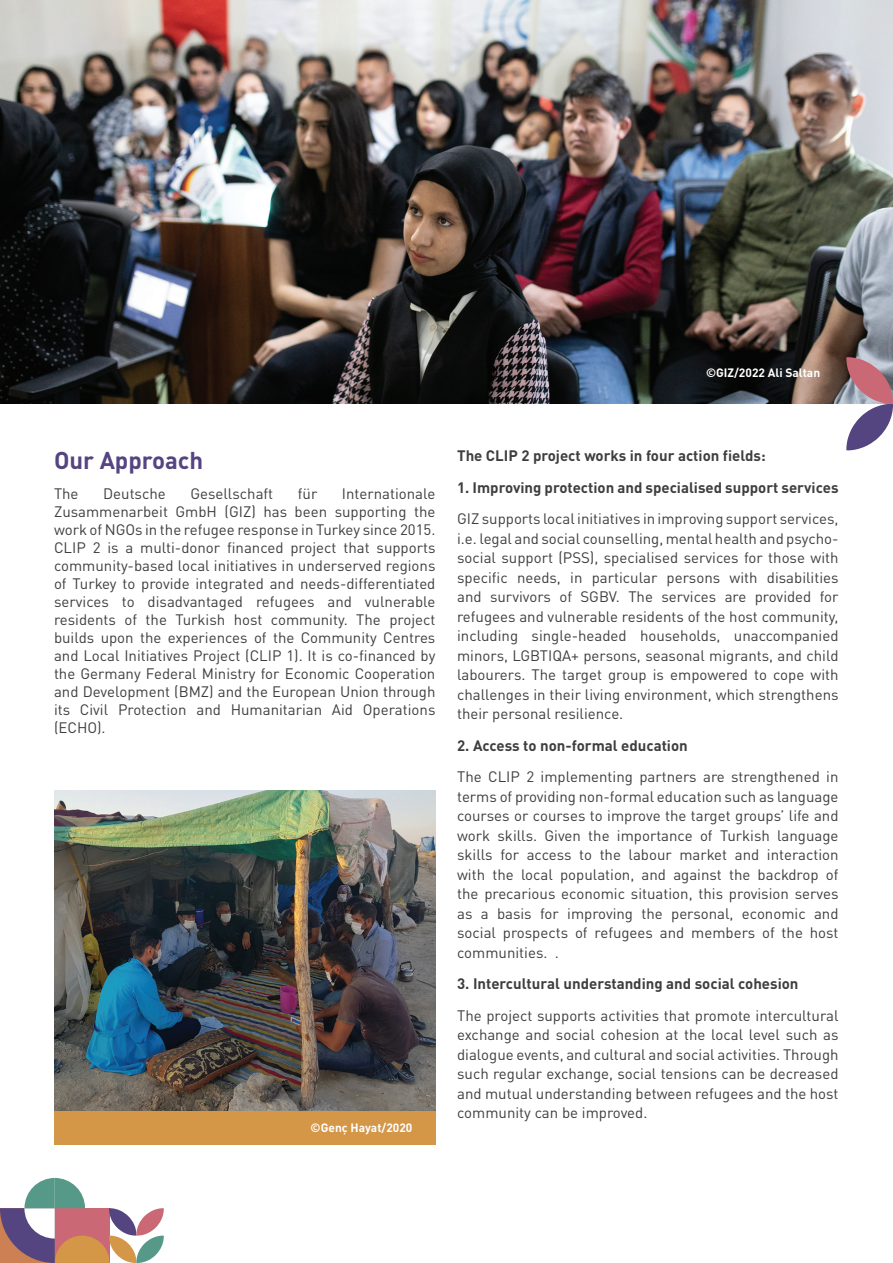
<style>
.page{position:relative;width:893px;height:1263px;background:#fff}
.page>*{position:absolute;margin:0;border:0;box-sizing:border-box;transform-origin:0 0}
.t1{font:700 24px "DIN Pro";color:#544580}
.t2{font:15px/19.5px "DIN Pro";color:#3e3e3f;text-align:justify}
.t3{font:700 15px "DIN Pro";color:#3e3e3f}
.t4{font:700 12px "DIN Pro";color:#fff}
</style>
<div class="page">
<img style="left:0;top:0;width:893px;height:404px">
<svg style="left:846px;top:357px;width:47px;height:93px"></svg>
<svg style="left:0;top:1178px;width:164px;height:85px"></svg>
<div style="left:54px;top:1111px;width:381px;height:33px;background:#d49647"></div>
<img style="left:54px;top:791px;width:381px;height:320px">
<p class="t4" style="left:706px;top:364px;width:116px">©GIZ/2022 Ali Saltan</p>
<h1 class="t1" style="left:54px;top:441px;width:151px">Our Approach</h1>
<p class="t2" style="left:54px;top:483px;width:26px">The</p>
<p class="t2" style="left:103px;top:483px;width:64px">Deutsche</p>
<p class="t2" style="left:190px;top:483px;width:84px">Gesellschaft</p>
<p class="t2" style="left:298px;top:483px;width:21px">für</p>
<p class="t2" style="left:54px;top:483px;width:383px;line-height:18px;text-indent:288px">Internationale Zusammenarbeit GmbH (GIZ) has been supporting the work of NGOs in the refugee response in Turkey since 2015.<br>CLIP 2 is a multi-donor financed project that supports community-based local initiatives in underserved regions of Turkey to provide integrated and needs-differentiated services to disadvantaged refugees and vulnerable residents of the Turkish host community. The project builds upon the experiences of the Community Centres and Local Initiatives Project (CLIP 1). It is co-financed by the Germany Federal Ministry for Economic Cooperation and Development (BMZ) and the European Union through its Civil Protection and Humanitarian Aid Operations (ECHO).</p>
<p class="t4" style="left:311px;top:1118px;width:103px">©Genç Hayat/2020</p>
<p class="t3" style="left:457px;top:444px;width:310px">The CLIP 2 project works in four action fields:</p>
<p class="t3" style="left:457px;top:475px;width:383px">1. Improving protection and specialised support services</p>
<p class="t2" style="left:457px;top:508px;width:383px">GIZ supports local initiatives in improving support services, i.e. legal and social counselling, mental health and psycho&shy;social support (PSS), specialised services for those with specific needs, in particular persons with disabilities and survivors of SGBV. The services are provided for refugees and vulnerable residents of the host community, including single-headed households, unaccompanied minors, LGBTIQA+ persons, seasonal migrants, and child labourers. The target group is empowered to cope with challenges in their living environment, which strengthens their personal resilience.</p>
<p class="t3" style="left:457px;top:733px;width:232px">2. Access to non-formal education</p>
<p class="t2" style="left:457px;top:766px;width:383px">The CLIP 2 implementing partners are strengthened in terms of providing non-formal education such as language courses or courses to improve the target groups’ life and work skills. Given the importance of Turkish language skills for access to the labour market and interaction with the local population, and against the backdrop of the precarious economic situation, this provision serves as a basis for improving the personal, economic and social prospects of refugees and members of the host communities. .</p>
<p class="t3" style="left:457px;top:972px;width:343px">3. Intercultural understanding and social cohesion</p>
<p class="t2" style="left:457px;top:1004px;width:383px">The project supports activities that promote intercultural exchange and social cohesion at the local level such as dialogue events, and cultural and social activities. Through such regular exchange, social tensions can be decreased and mutual understanding between refugees and the host community can be improved.</p>
</div>
